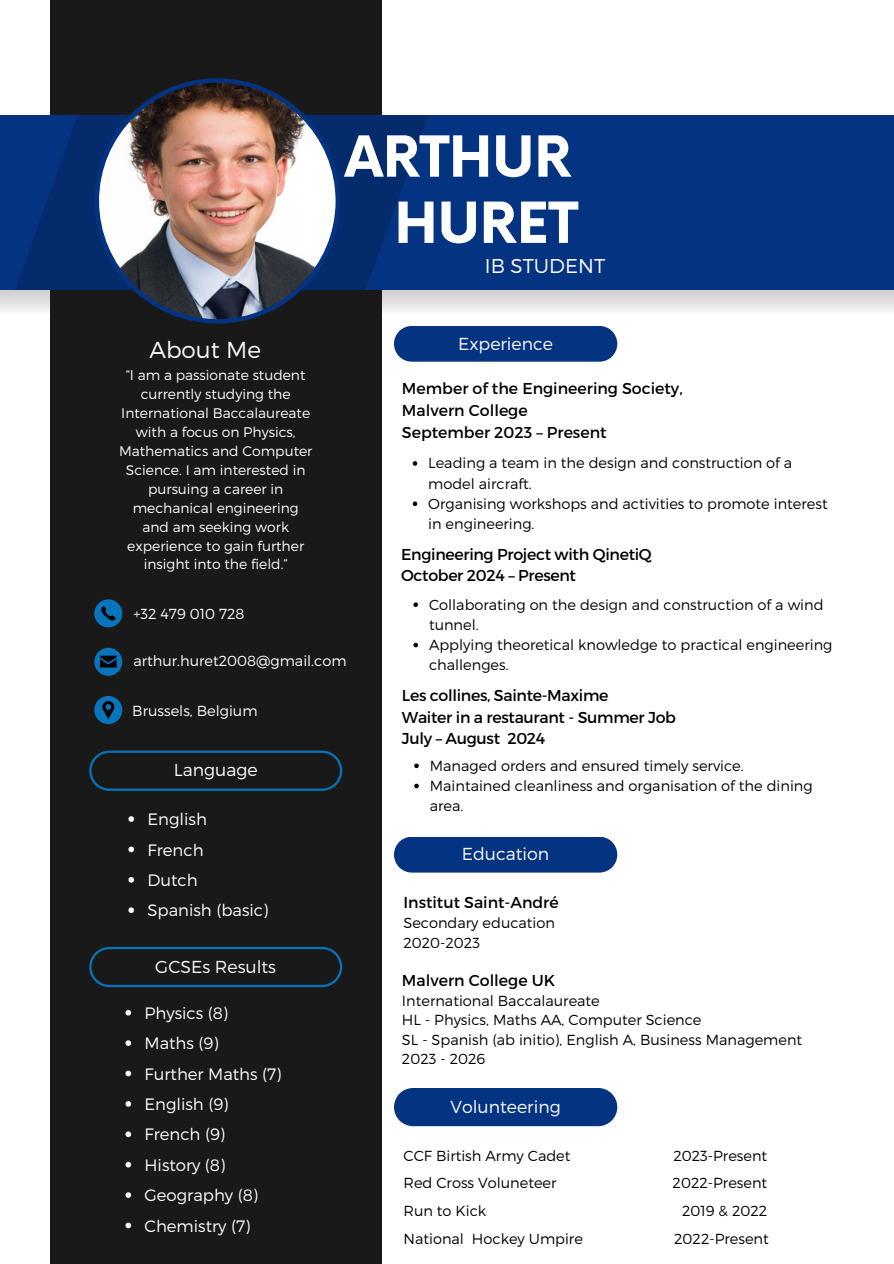
<style>
.page{position:relative;width:894px;height:1264px;background:#fff}
.page>*{position:absolute;margin:0;border:0;box-sizing:border-box;transform-origin:0 0}
.t1{font:700 55.05px "Now";color:#fff}
.t2{font:300 23.1px "Montserrat";color:#fff}
.t3{font:300 19.95px "Montserrat";color:#fff}
.t4{font:300 17.25px "Montserrat";color:#fff}
.t5{font:300 16.5px "Montserrat";color:#fff}
.t6{font:15.75px/21.9px "Montserrat";letter-spacing:-.02em;color:#010101}
.t7{font:15.75px/21.9px "Montserrat";color:#010101}
.t8{font:300 14.55px/20.1px "Montserrat";color:#010101}
.t9{font:300 14.55px "Montserrat";color:#fff}
.t10{font:300 13.95px/18.9px "Montserrat";color:#fff;text-align:center}
</style>
<div class="page">
<svg style="left:0;top:290px;width:893px;height:41px"></svg>
<div style="left:50px;top:0;width:331px;height:1263px;background:#191919"></div>
<div style="left:394px;top:326px;width:223px;height:36px;background:#043382"></div>
<div style="left:0;top:116px;width:893px;height:174px;background:#043382"></div>
<svg style="left:15px;top:116px;width:413px;height:174px;fill:#042b6b"></svg>
<img style="left:95px;top:78px;width:245px;height:245px">
<svg style="left:94px;top:647px;width:28px;height:29px"></svg>
<svg style="left:94px;top:599px;width:28px;height:28px"></svg>
<svg style="left:94px;top:696px;width:28px;height:28px"></svg>
<svg style="left:412px;top:461px;width:5px;height:5px"></svg>
<svg style="left:412px;top:501px;width:5px;height:5px"></svg>
<svg style="left:89px;top:750px;width:253px;height:40px"></svg>
<svg style="left:128px;top:816px;width:6px;height:5px"></svg>
<svg style="left:128px;top:846px;width:6px;height:6px"></svg>
<svg style="left:128px;top:877px;width:6px;height:5px"></svg>
<svg style="left:128px;top:907px;width:6px;height:6px"></svg>
<svg style="left:89px;top:946px;width:253px;height:41px"></svg>
<svg style="left:125px;top:1009px;width:6px;height:6px"></svg>
<svg style="left:125px;top:1040px;width:6px;height:5px"></svg>
<svg style="left:125px;top:1070px;width:6px;height:6px"></svg>
<svg style="left:125px;top:1101px;width:6px;height:5px"></svg>
<svg style="left:125px;top:1131px;width:6px;height:6px"></svg>
<svg style="left:125px;top:1161px;width:6px;height:6px"></svg>
<svg style="left:125px;top:1192px;width:6px;height:5px"></svg>
<svg style="left:125px;top:1222px;width:6px;height:6px"></svg>
<svg style="left:413px;top:602px;width:5px;height:5px"></svg>
<svg style="left:413px;top:642px;width:5px;height:5px"></svg>
<div style="left:394px;top:837px;width:223px;height:35px;background:#043382"></div>
<div style="left:394px;top:1088px;width:223px;height:38px;background:#043382"></div>
<svg style="left:414px;top:763px;width:4px;height:5px"></svg>
<svg style="left:414px;top:783px;width:4px;height:5px"></svg>
<h4 class="t1" style="left:345px;top:127px;width:228px">ARTHUR</h4>
<p class="t1" style="left:394px;top:193px;width:185px">HURET</p>
<p class="t2" style="left:149px;top:334px;width:113px">About Me</p>
<p class="t10" style="left:119px;top:365px;width:195px">“I am a passionate student currently studying the<br>International Baccalaureate with a focus on Physics,<br>Mathematics and Computer<br>Science. I am interested in pursuing a career in mechanical engineering and am seeking work experience to gain further insight into the field.”</p>
<p class="t9" style="left:133px;top:604px;width:113px">+32 479 010 728</p>
<p class="t9" style="left:133px;top:651px;width:215px">arthur.huret2008@gmail.com</p>
<p class="t9" style="left:132px;top:701px;width:127px">Brussels, Belgium</p>
<p class="t4" style="left:174px;top:759px;width:85px">Language</p>
<p class="t5" style="left:147px;top:808px;width:61px">English</p>
<p class="t5" style="left:147px;top:839px;width:58px">French</p>
<p class="t5" style="left:147px;top:869px;width:52px">Dutch</p>
<h4 class="t5" style="left:147px;top:899px;width:122px">Spanish (basic)</h4>
<p class="t4" style="left:155px;top:955px;width:122px">GCSEs Results</p>
<p class="t5" style="left:144px;top:1002px;width:85px">Physics (8)</p>
<p class="t5" style="left:144px;top:1032px;width:76px">Maths (9)</p>
<p class="t5" style="left:144px;top:1063px;width:138px">Further Maths (7)</p>
<p class="t5" style="left:144px;top:1093px;width:85px">English (9)</p>
<p class="t5" style="left:144px;top:1123px;width:82px">French (9)</p>
<p class="t5" style="left:144px;top:1154px;width:82px">History (8)</p>
<p class="t5" style="left:144px;top:1184px;width:115px">Geography (8)</p>
<h1 class="t5" style="left:144px;top:1214px;width:107px">Chemistry (7)</h1>
<h4 class="t3" style="left:485px;top:253px;width:122px">IB STUDENT</h4>
<p class="t4" style="left:458px;top:332px;width:96px">Experience</p>
<p class="t7" style="left:402px;top:377px;width:282px">Member of the Engineering Society,<br>Malvern College<br>September 2023 – Present</p>
<p class="t8" style="left:428px;top:452px;width:365px">Leading a team in the design and construction of a model aircraft.</p>
<h4 class="t8" style="left:428px;top:493px;width:401px">Organising workshops and activities to promote interest in engineering.</h4>
<h1 class="t6" style="left:401px;top:542px;width:252px">Engineering Project with QinetiQ<br>October 2024 – Present</h1>
<h3 class="t8" style="left:429px;top:593px;width:396px">Collaborating on the design and construction of a wind tunnel.</h3>
<h4 class="t8" style="left:429px;top:634px;width:405px">Applying theoretical knowledge to practical engineering challenges.</h4>
<p class="t6" style="left:402px;top:683px;width:275px">Les collines, Sainte-Maxime<br>Waiter in a restaurant - Summer Job<br>July – August 2024</p>
<p class="t8" style="left:429px;top:755px;width:315px">Managed orders and ensured timely service.</p>
<p class="t8" style="left:429px;top:775px;width:384px">Maintained cleanliness and organisation of the dining area.</p>
<h4 class="t4" style="left:462px;top:843px;width:89px">Education</h4>
<h4 class="t7" style="left:403px;top:891px;width:157px">Institut Saint-André</h4>
<p class="t8" style="left:403px;top:912px;width:153px">Secondary education</p>
<p class="t8" style="left:403px;top:931px;width:78px">2020-2023</p>
<p class="t7" style="left:402px;top:969px;width:154px">Malvern College UK</p>
<p class="t8" style="left:402px;top:990px;width:199px">International Baccalaureate</p>
<p class="t8" style="left:402px;top:1009px;width:301px">HL - Physics, Maths AA, Computer Science</p>
<h4 class="t8" style="left:402px;top:1028px;width:401px">SL - Spanish (ab initio), English A, Business Management</h4>
<p class="t8" style="left:402px;top:1047px;width:85px">2023 - 2026</p>
<p class="t4" style="left:450px;top:1095px;width:112px">Volunteering</p>
<p class="t8" style="left:403px;top:1144px;width:168px">CCF Birtish Army Cadet</p>
<p class="t8" style="left:673px;top:1144px;width:95px">2023-Present</p>
<p class="t8" style="left:672px;top:1172px;width:96px">2022-Present</p>
<p class="t8" style="left:403px;top:1200px;width:84px">Run to Kick</p>
<h4 class="t8" style="left:681px;top:1200px;width:87px">2019 &amp; 2022</h4>
<h4 class="t8" style="left:403px;top:1172px;width:154px">Red Cross Voluneteer</h4>
<p class="t8" style="left:403px;top:1227px;width:181px">National Hockey Umpire</p>
<p class="t8" style="left:674px;top:1227px;width:96px">2022-Present</p>
</div>
